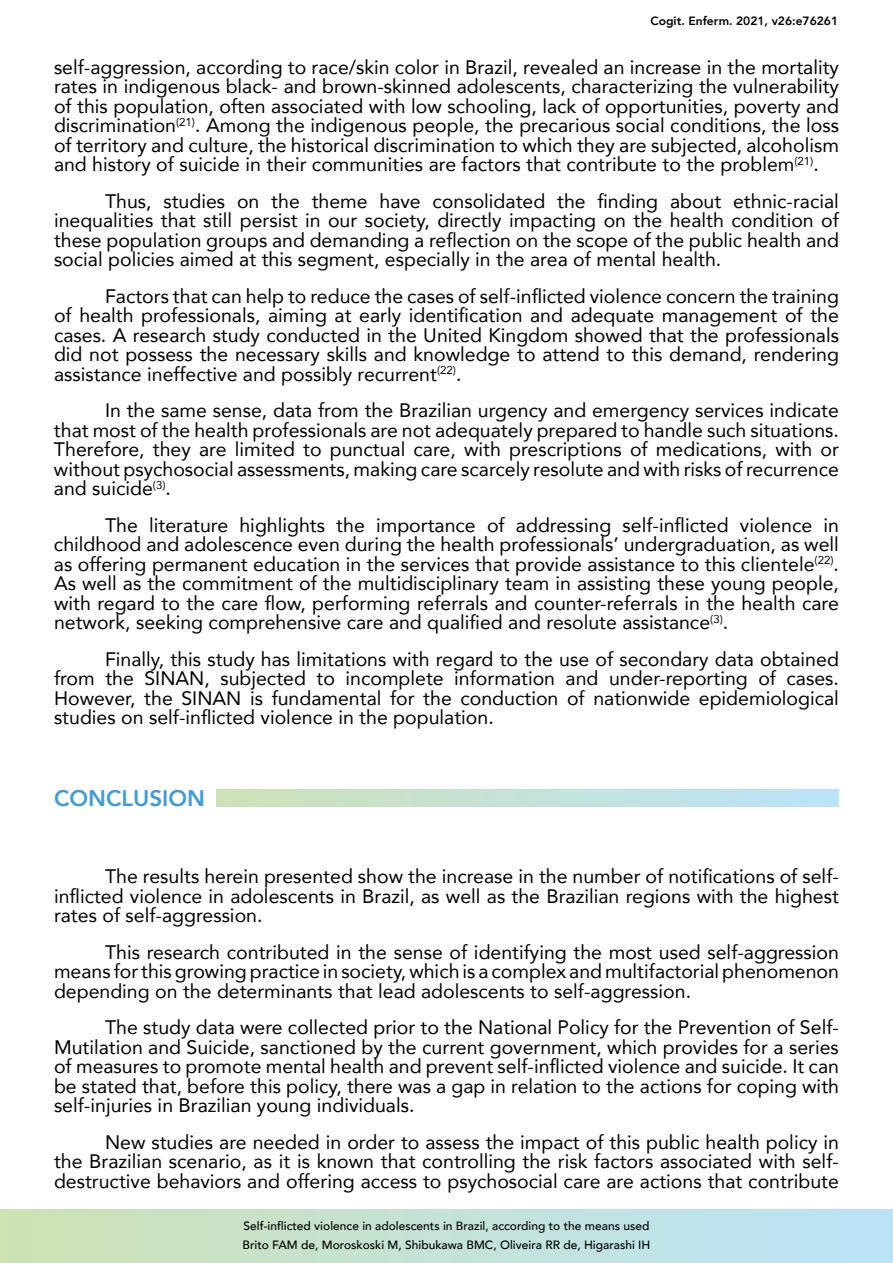
<style>
.page{position:relative;width:893px;height:1263px;background:#fff}
.page>*{position:absolute;margin:0;border:0;box-sizing:border-box;transform-origin:0 0}
.t1{font:800 22.5px "Avenir";color:#409cd4}
.t2{font:19.5px/19.5px "Avenir";color:#000;text-align:justify}
.t3{font:500 12px/18.6px "Avenir";color:#000}
.t4{font:800 12px "Avenir";color:#000}
</style>
<div class="page">
<div style="left:217px;top:790px;width:622px;height:16px;background:linear-gradient(to right,#cde2b5,#bae3fb)"></div>
<svg style="left:0;top:1209px;width:893px;height:54px;background:#c4e2d6"></svg>
<p class="t4" style="left:650px;top:12px;width:189px">Cogit. Enferm. 2021, v26:e76261</p>
<p class="t2" style="left:54px;top:56px;width:787px">self-aggression, according to race/skin color in Brazil, revealed an increase in the mortality rates in indigenous black- and brown-skinned adolescents, characterizing the vulnerability of this population, often associated with low schooling, lack of opportunities, poverty and discrimination<sup>(21)</sup>. Among the indigenous people, the precarious social conditions, the loss of territory and culture, the historical discrimination to which they are subjected, alcoholism and history of suicide in their communities are factors that contribute to the problem<sup>(21)</sup>.</p>
<p class="t2" style="left:54px;top:190px;width:786px;text-indent:51px">Thus, studies on the theme have consolidated the finding about ethnic-racial inequalities that still persist in our society, directly impacting on the health condition of these population groups and demanding a reflection on the scope of the public health and social policies aimed at this segment, especially in the area of mental health.</p>
<p class="t2" style="left:54px;top:285px;width:786px;text-indent:51px">Factors that can help to reduce the cases of self-inflicted violence concern the training of health professionals, aiming at early identification and adequate management of the cases. A research study conducted in the United Kingdom showed that the professionals did not possess the necessary skills and knowledge to attend to this demand, rendering assistance ineffective and possibly recurrent<sup>(22)</sup>.</p>
<p class="t2" style="left:54px;top:400px;width:786px;text-indent:51px">In the same sense, data from the Brazilian urgency and emergency services indicate that most of the health professionals are not adequately prepared to handle such situations.<br>Therefore, they are limited to punctual care, with prescriptions of medications, with or without psychosocial assessments, making care scarcely resolute and with risks of recurrence and suicide<sup>(3)</sup>.</p>
<p class="t2" style="left:54px;top:514px;width:787px;text-indent:51px">The literature highlights the importance of addressing self-inflicted violence in childhood and adolescence even during the health professionals’ undergraduation, as well as offering permanent education in the services that provide assistance to this clientele<sup>(22)</sup>.<br>As well as the commitment of the multidisciplinary team in assisting these young people, with regard to the care flow, performing referrals and counter-referrals in the health care network, seeking comprehensive care and qualified and resolute assistance<sup>(3)</sup>.</p>
<p class="t2" style="left:54px;top:648px;width:786px;text-indent:51px">Finally, this study has limitations with regard to the use of secondary data obtained from the SINAN, subjected to incomplete information and under-reporting of cases.<br>However, the SINAN is fundamental for the conduction of nationwide epidemiological studies on self-inflicted violence in the population.</p>
<p class="t1" style="left:54px;top:781px;width:153px">CONCLUSION</p>
<p class="t2" style="left:54px;top:866px;width:786px;text-indent:51px">The results herein presented show the increase in the number of notifications of self&shy;inflicted violence in adolescents in Brazil, as well as the Brazilian regions with the highest rates of self-aggression.</p>
<p class="t2" style="left:54px;top:941px;width:786px;text-indent:51px">This research contributed in the sense of identifying the most used self-aggression means for this growing practice in society, which is a complex and multifactorial phenomenon depending on the determinants that lead adolescents to self-aggression.</p>
<p class="t2" style="left:54px;top:1017px;width:786px;text-indent:51px">The study data were collected prior to the National Policy for the Prevention of Self-Mutilation and Suicide, sanctioned by the current government, which provides for a series of measures to promote mental health and prevent self-inflicted violence and suicide. It can be stated that, before this policy, there was a gap in relation to the actions for coping with self-injuries in Brazilian young individuals.</p>
<p class="t2" style="left:54px;top:1131px;width:786px;text-indent:51px">New studies are needed in order to assess the impact of this public health policy in the Brazilian scenario, as it is known that controlling the risk factors associated with self&shy;destructive behaviors and offering access to psychosocial care are actions that contribute</p>
<p class="t3" style="left:242px;top:1216px;width:410px">Self-inflicted violence in adolescents in Brazil, according to the means used<br>Brito FAM de, Moroskoski M, Shibukawa BMC, Oliveira RR de, Higarashi IH</p>
</div>
